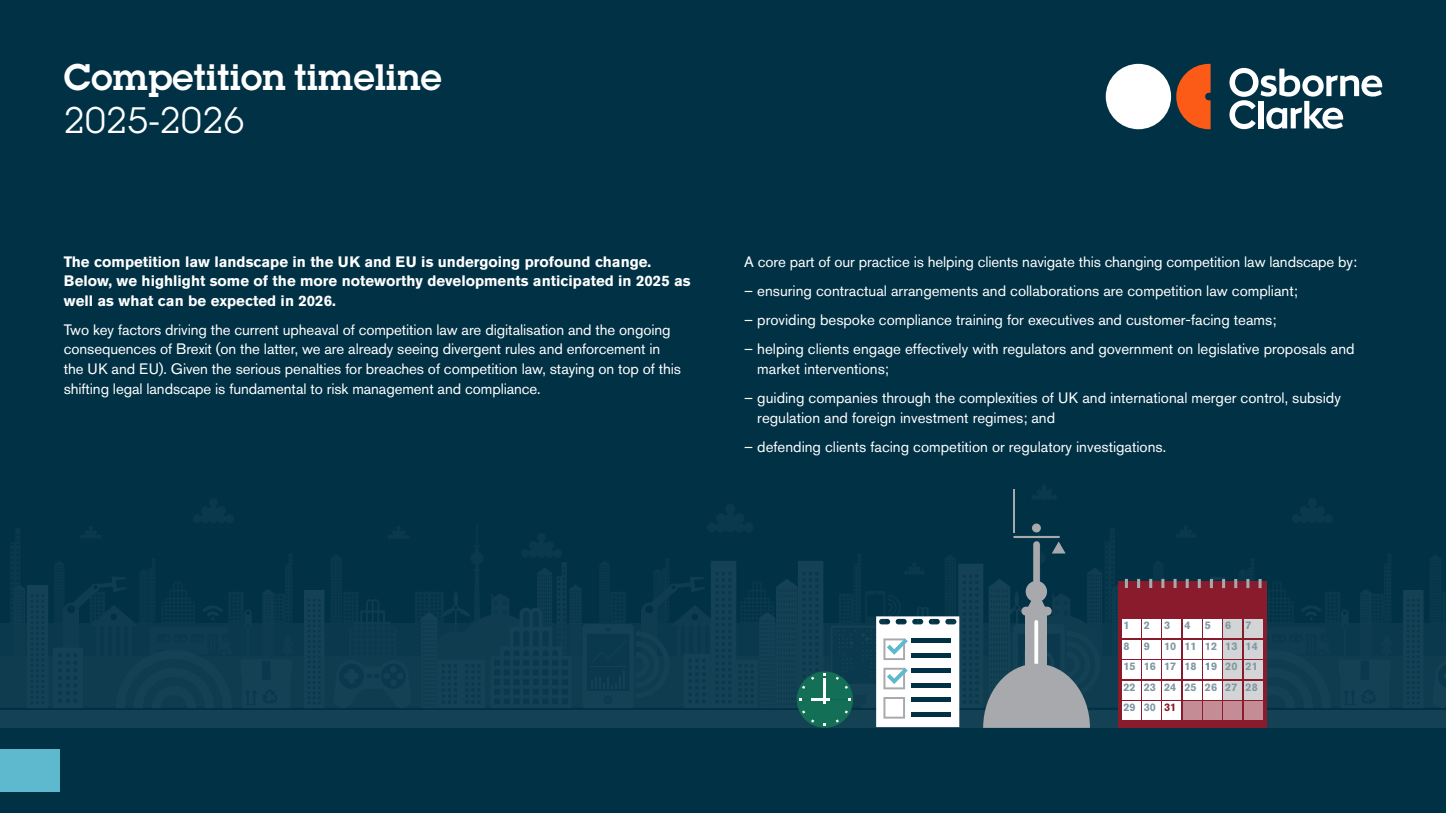
<style>
.page{position:relative;width:1446px;height:813px;background:#fff}
.page>*{position:absolute;margin:0;border:0;box-sizing:border-box;transform-origin:0 0}
.t1{font:600 36px "ITC Lubalinfor OC";letter-spacing:.01em;color:#fff}
.t2{font:36px "ITC Lubalinfor OC";letter-spacing:.01em;color:#fff}
.t3{font:15px/19.5px "Akzidenz Grotesk BE";color:#fff}
.t4{font:700 15px/19.5px "Akzidenz Grotesk BE";color:#fff}
.t5{font:700 10.95px/20.4px "Akzidenz Grotesk BE";color:#8098a2}
.t6{font:700 10.95px "Akzidenz Grotesk BE";color:#891b2d}
.s1{color:#548cab}
</style>
<div class="page">
<div style="left:0;top:0;width:1446px;height:812px;background:#003145"></div>
<div style="left:1106px;top:64px;width:65px;height:65px;background:#fff;border-radius:50%"></div>
<svg style="left:1176px;top:64px;width:34px;height:65px"></svg>
<svg style="left:1229px;top:68px;width:153px;height:61px"></svg>
<div style="left:0;top:656px;width:1446px;height:50px;background:#0f3d4f"></div>
<div style="left:0;top:710px;width:1446px;height:17px;background:#144153"></div>
<svg style="left:304px;top:590px;width:20px;height:117px"></svg>
<svg style="left:1403px;top:590px;width:20px;height:117px"></svg>
<svg style="left:1431px;top:706px;width:15px;height:1px"></svg>
<svg style="left:10px;top:577px;width:284px;height:130px"></svg>
<div style="left:0;top:748px;width:60px;height:43px;background:#5eb9cf"></div>
<svg style="left:331px;top:489px;width:1062px;height:238px"></svg>
<div style="left:911px;top:638px;width:40px;height:5px;background:#003145"></div>
<div style="left:911px;top:652px;width:40px;height:5px;background:#003145"></div>
<div style="left:911px;top:667px;width:40px;height:5px;background:#003145"></div>
<div style="left:911px;top:682px;width:40px;height:5px;background:#003145"></div>
<div style="left:911px;top:697px;width:40px;height:5px;background:#003145"></div>
<div style="left:911px;top:711px;width:40px;height:5px;background:#003145"></div>
<h1 class="t1" style="left:64px;top:53px;width:379px">Competition timeline</h1>
<h1 class="t2" style="left:64px;top:98px;width:182px">2025-2026</h1>
<p class="t4" style="left:64px;top:251px;width:628px">The competition law landscape in the UK and EU is undergoing profound change.<br>Below, we highlight some of the more noteworthy developments anticipated in 2025 as well as what can be expected in 2026.</p>
<p class="t3" style="left:64px;top:320px;width:619px">Two key factors driving the current upheaval of competition law are digitalisation and the ongoing consequences of Brexit (on the latter, we are already seeing divergent rules and enforcement in the UK and EU). Given the serious penalties for breaches of competition law, staying on top of this shifting legal landscape is fundamental to risk management and compliance.</p>
<p class="t3" style="left:744px;top:251px;width:614px">A core part of our practice is helping clients navigate this changing competition law landscape by:</p>
<p class="t3" style="left:744px;top:281px;width:555px">– ensuring contractual arrangements and collaborations are competition law compliant;</p>
<p class="t3" style="left:744px;top:310px;width:534px">– providing bespoke compliance training for executives and customer-facing teams;</p>
<p class="t3" style="left:757px;top:339px;width:599px;text-indent:-13px">– helping clients engage effectively with regulators and government on legislative proposals and market interventions;</p>
<p class="t3" style="left:757px;top:388px;width:585px;text-indent:-13px">– guiding companies through the complexities of UK and international merger control, subsidy regulation and foreign investment regimes; and</p>
<p class="t3" style="left:744px;top:437px;width:423px">– defending clients facing competition or regulatory investigations.</p>
<p class="t5" style="left:1123px;top:615px;width:14px">1<br>8<br>15<br>22<br>29</p>
<p class="t5" style="left:1144px;top:615px;width:14px">2<br>9<br>16<br>23<br>30</p>
<p class="t5" style="left:1164px;top:615px;width:14px">3<br>10<br>17<br>24</p>
<p class="t6" style="left:1164px;top:700px;width:14px">31</p>
<p class="t5" style="left:1184px;top:615px;width:14px">4<br>11<br>18<br>25</p>
<p class="t5" style="left:1205px;top:615px;width:14px">5<br>12<br><span class="s1">1</span>9<br>26</p>
<p class="t5" style="left:1225px;top:615px;width:14px">6<br>13<br>20<br>27</p>
<p class="t5" style="left:1245px;top:615px;width:14px">7<br>14<br>21<br>28</p>
</div>
